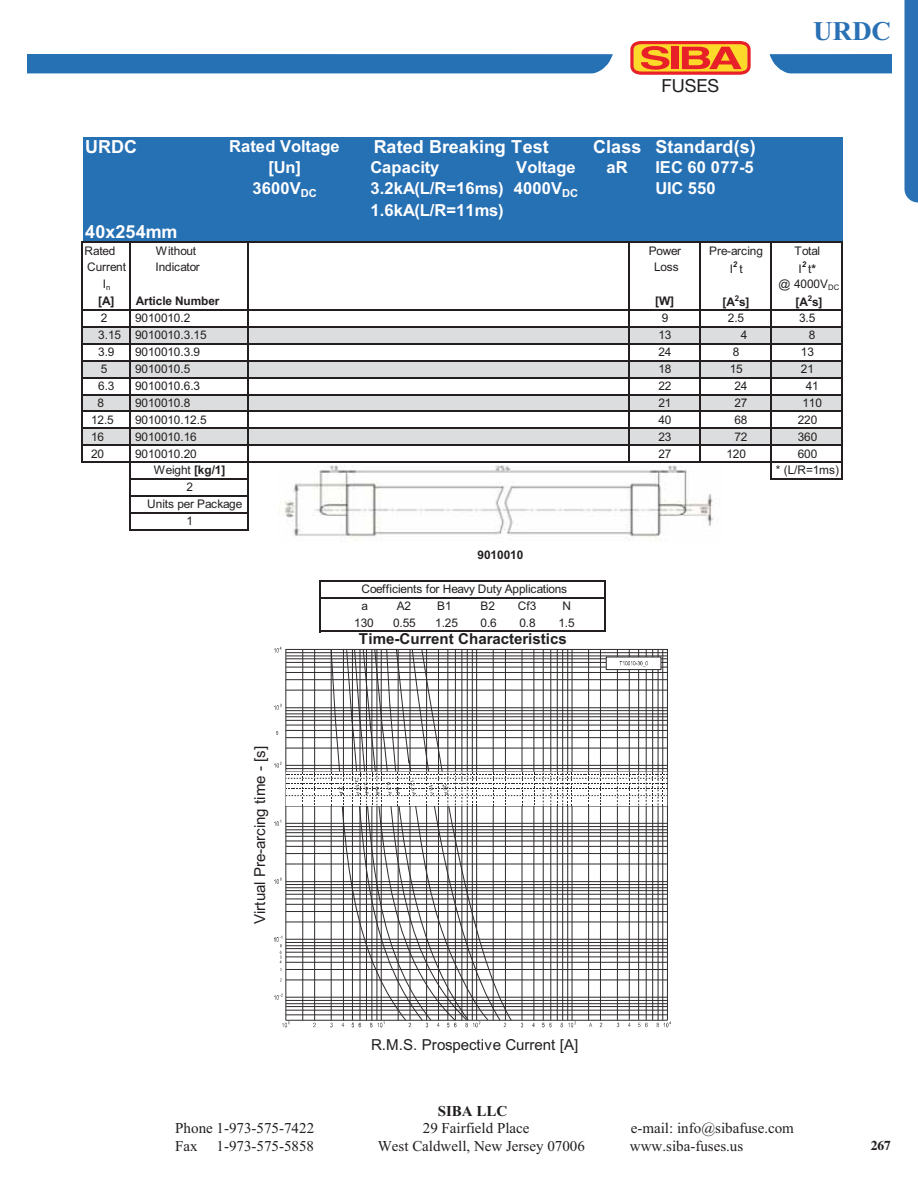
<style>
.page{position:relative;width:918px;height:1188px;background:#fff}
.page>*{position:absolute;margin:0;border:0;box-sizing:border-box;transform-origin:0 0}
.t1{font:700 27px "Times New Roman";color:#2a70b4}
.t2{font:18px "Arial Bold+T42";letter-spacing:.005em;color:#fff}
.t3{font:18px "Helvetica Neue";color:#221e1f}
.t4{font:16.5px "Arial Bold+T42";letter-spacing:.01em;color:#fff}
.t5{font:15.15px "Arial+T42";letter-spacing:-.005em;color:#231f20}
.t6{font:15.15px "Arial Bold+T42";letter-spacing:-.005em;color:#231f20}
.t7{font:15px "Times New Roman";color:#221e1f}
.t8{font:700 15px "Times New Roman";color:#221e1f}
.t9{font:700 13.5px "Times";color:#231f20}
.t10{font:11.85px/17px "Arial+T42";letter-spacing:-.01em;color:#231f20}
.t11{font:11.85px "Arial Bold+T42";letter-spacing:-.005em;color:#231f20}
.t12{font:7.95px "Arial Bold+T42";color:#231f20}
.t13{font:7.95px "Arial Bold Italic+T42";color:#231f20}
.s1{font-family:"Arial Bold+T42"}
</style>
<div class="page">
<div style="left:27px;top:54px;width:586px;height:19px;background:#2670b4"></div>
<svg style="left:770px;top:54px;width:121px;height:19px;background:#3177b7"></svg>
<svg style="left:630px;top:41px;width:121px;height:34px;background:#f1752f"></svg>
<div style="left:83px;top:137px;width:760px;height:106px;background:#2670b4"></div>
<div style="left:83px;top:327px;width:760px;height:17px;background:#dcddde"></div>
<div style="left:83px;top:361px;width:760px;height:17px;background:#dcddde"></div>
<div style="left:83px;top:395px;width:760px;height:17px;background:#dcddde"></div>
<div style="left:83px;top:428px;width:760px;height:18px;background:#dcddde"></div>
<hr style="left:130px;top:478px;width:119px;height:2px;background:#231f20">
<hr style="left:81px;top:242px;width:2px;height:221px;background:#231f20">
<hr style="left:129px;top:243px;width:1px;height:288px;background:#231f20">
<hr style="left:248px;top:243px;width:1px;height:288px;background:#231f20">
<hr style="left:628px;top:243px;width:1px;height:220px;background:#231f20">
<hr style="left:699px;top:243px;width:2px;height:220px;background:#231f20">
<hr style="left:770px;top:243px;width:2px;height:237px;background:#231f20">
<hr style="left:842px;top:243px;width:1px;height:237px;background:#231f20">
<hr style="left:319px;top:580px;width:1px;height:52px;background:#231f20">
<hr style="left:604px;top:581px;width:2px;height:51px;background:#231f20">
<hr style="left:83px;top:242px;width:760px;height:1px;background:#231f20">
<hr style="left:83px;top:309px;width:760px;height:2px;background:#231f20">
<hr style="left:83px;top:326px;width:760px;height:2px;background:#231f20">
<hr style="left:83px;top:343px;width:760px;height:2px;background:#231f20">
<hr style="left:83px;top:360px;width:760px;height:1px;background:#231f20">
<hr style="left:83px;top:377px;width:760px;height:1px;background:#231f20">
<hr style="left:83px;top:394px;width:760px;height:1px;background:#231f20">
<hr style="left:83px;top:411px;width:760px;height:1px;background:#231f20">
<hr style="left:83px;top:428px;width:760px;height:1px;background:#231f20">
<hr style="left:83px;top:445px;width:760px;height:1px;background:#231f20">
<hr style="left:83px;top:462px;width:760px;height:1px;background:#231f20">
<hr style="left:772px;top:478px;width:71px;height:2px;background:#231f20">
<hr style="left:130px;top:495px;width:119px;height:2px;background:#231f20">
<hr style="left:130px;top:512px;width:119px;height:2px;background:#231f20">
<hr style="left:130px;top:529px;width:119px;height:2px;background:#231f20">
<hr style="left:320px;top:580px;width:286px;height:1px;background:#231f20">
<hr style="left:320px;top:597px;width:286px;height:1px;background:#231f20">
<hr style="left:320px;top:631px;width:286px;height:1px;background:#231f20">
<img style="left:279px;top:465px;width:435px;height:76px">
<svg style="left:274px;top:647px;width:397px;height:380px"></svg>
<div style="left:905px;top:0;width:13px;height:202px;background:#2a70b4"></div>
<h2 class="t2" style="left:85px;top:140px;width:53px">URDC</h2>
<h2 class="t2" style="left:85px;top:225px;width:94px">40x254mm</h2>
<p class="t10" style="left:85px;top:243px;width:32px">Rated</p>
<p class="t10" style="left:156px;top:243px;width:42px">Without</p>
<h1 class="t1" style="left:813px;top:22px;width:79px">URDC</h1>
<h2 class="t3" style="left:662px;top:75px;width:59px">FUSES</h2>
<h3 class="t4" style="left:229px;top:140px;width:112px">Rated Voltage</h3>
<h3 class="t4" style="left:269px;top:161px;width:34px">[Un]</h3>
<h2 class="t2" style="left:374px;top:140px;width:177px">Rated Breaking Test</h2>
<h3 class="t4" style="left:370px;top:161px;width:70px">Capacity</h3>
<h3 class="t4" style="left:516px;top:161px;width:61px">Voltage</h3>
<h2 class="t2" style="left:593px;top:140px;width:50px">Class</h2>
<h3 class="t4" style="left:607px;top:161px;width:23px">aR</h3>
<h2 class="t2" style="left:656px;top:140px;width:102px">Standard(s)</h2>
<h3 class="t4" style="left:656px;top:161px;width:100px">IEC 60 077-5</h3>
<h3 class="t4" style="left:252px;top:182px;width:66px">3600V<sub>DC</sub></h3>
<h3 class="t4" style="left:514px;top:182px;width:66px">4000V<sub>DC</sub></h3>
<h3 class="t4" style="left:370px;top:183px;width:135px">3.2kA(L/R=16ms)</h3>
<h3 class="t4" style="left:656px;top:183px;width:62px">UIC 550</h3>
<h3 class="t4" style="left:370px;top:204px;width:135px">1.6kA(L/R=11ms)</h3>
<p class="t10" style="left:649px;top:243px;width:34px">Power</p>
<p class="t10" style="left:709px;top:243px;width:55px">Pre-arcing</p>
<p class="t10" style="left:795px;top:243px;width:27px">Total</p>
<p class="t10" style="left:87px;top:260px;width:40px">Current</p>
<p class="t10" style="left:654px;top:260px;width:26px">Loss</p>
<p class="t10" style="left:156px;top:260px;width:46px">Indicator</p>
<p class="t13" style="left:733px;top:259px;width:6px">2</p>
<p class="t13" style="left:802px;top:259px;width:6px">2</p>
<p class="t10" style="left:808px;top:261px;width:9px">t<span class="s1">*</span></p>
<p class="t10" style="left:739px;top:261px;width:5px">t</p>
<p class="t10" style="left:798px;top:261px;width:5px">I</p>
<p class="t10" style="left:730px;top:261px;width:5px">I</p>
<p class="t10" style="left:103px;top:276px;width:9px">I<sub>n</sub></p>
<p class="t10" style="left:779px;top:276px;width:62px">@ 4000V<sub>DC</sub></p>
<p class="t11" style="left:98px;top:297px;width:18px">[A]</p>
<p class="t11" style="left:136px;top:297px;width:85px">Article Number</p>
<p class="t11" style="left:655px;top:297px;width:21px">[W]</p>
<p class="t12" style="left:735px;top:295px;width:6px">2</p>
<p class="t11" style="left:723px;top:298px;width:28px">[A s]</p>
<p class="t12" style="left:808px;top:295px;width:6px">2</p>
<p class="t11" style="left:796px;top:298px;width:28px">[A s]</p>
<p class="t10" style="left:101px;top:311px;width:8px">2</p>
<p class="t10" style="left:135px;top:311px;width:57px">9010010.2</p>
<p class="t10" style="left:662px;top:311px;width:8px">9</p>
<p class="t10" style="left:728px;top:311px;width:18px">2.5</p>
<p class="t10" style="left:799px;top:311px;width:18px">3.5</p>
<p class="t10" style="left:98px;top:328px;width:24px">3.15</p>
<p class="t10" style="left:135px;top:328px;width:73px">9010010.3.15</p>
<p class="t10" style="left:658px;top:328px;width:15px">13</p>
<p class="t10" style="left:741px;top:328px;width:8px">4</p>
<p class="t10" style="left:809px;top:328px;width:8px">8</p>
<p class="t10" style="left:98px;top:345px;width:18px">3.9</p>
<p class="t10" style="left:135px;top:345px;width:67px">9010010.3.9</p>
<p class="t10" style="left:658px;top:345px;width:15px">24</p>
<p class="t10" style="left:733px;top:345px;width:8px">8</p>
<p class="t10" style="left:801px;top:345px;width:15px">13</p>
<p class="t10" style="left:101px;top:361px;width:8px">5</p>
<p class="t10" style="left:135px;top:361px;width:57px">9010010.5</p>
<p class="t10" style="left:658px;top:361px;width:15px">18</p>
<p class="t10" style="left:730px;top:361px;width:15px">15</p>
<p class="t10" style="left:801px;top:361px;width:15px">21</p>
<p class="t10" style="left:98px;top:378px;width:18px">6.3</p>
<p class="t10" style="left:135px;top:378px;width:67px">9010010.6.3</p>
<p class="t10" style="left:658px;top:378px;width:15px">22</p>
<p class="t10" style="left:734px;top:378px;width:15px">24</p>
<p class="t10" style="left:806px;top:378px;width:15px">41</p>
<p class="t10" style="left:98px;top:395px;width:8px">8</p>
<p class="t10" style="left:135px;top:395px;width:57px">9010010.8</p>
<p class="t10" style="left:658px;top:395px;width:15px">21</p>
<p class="t10" style="left:734px;top:395px;width:15px">27</p>
<p class="t10" style="left:802px;top:395px;width:21px">110</p>
<p class="t10" style="left:91px;top:412px;width:24px">12.5</p>
<p class="t10" style="left:135px;top:412px;width:73px">9010010.12.5</p>
<p class="t10" style="left:658px;top:412px;width:15px">40</p>
<p class="t10" style="left:734px;top:412px;width:15px">68</p>
<p class="t10" style="left:798px;top:412px;width:21px">220</p>
<p class="t10" style="left:91px;top:429px;width:15px">16</p>
<p class="t10" style="left:91px;top:446px;width:15px">20</p>
<p class="t10" style="left:135px;top:429px;width:63px">9010010.16</p>
<p class="t10" style="left:135px;top:446px;width:63px">9010010.20</p>
<p class="t10" style="left:154px;top:463px;width:73px">Weight <span class="s1">[kg/1]</span></p>
<p class="t10" style="left:186px;top:480px;width:8px">2</p>
<p class="t10" style="left:147px;top:497px;width:97px">Units per Package</p>
<p class="t10" style="left:186px;top:514px;width:8px">1</p>
<p class="t5" style="left:254px;top:924px;width:180px;rotate:-90deg">Virtual Pre-arcing time - [s]</p>
<p class="t11" style="left:477px;top:551px;width:47px">9010010</p>
<p class="t10" style="left:361px;top:581px;width:207px">Coefficients for Heavy Duty Applications a</p>
<p class="t10" style="left:397px;top:598px;width:16px">A2</p>
<p class="t10" style="left:437px;top:598px;width:16px">B1</p>
<p class="t10" style="left:481px;top:598px;width:16px">B2</p>
<p class="t10" style="left:518px;top:598px;width:20px">Cf3</p>
<p class="t10" style="left:562px;top:598px;width:10px">N</p>
<p class="t10" style="left:354px;top:615px;width:21px">130</p>
<p class="t10" style="left:393px;top:615px;width:24px">0.55</p>
<p class="t10" style="left:435px;top:615px;width:24px">1.25</p>
<p class="t10" style="left:481px;top:615px;width:18px">0.6</p>
<p class="t10" style="left:519px;top:615px;width:18px">0.8</p>
<p class="t10" style="left:558px;top:615px;width:18px">1.5</p>
<p class="t6" style="left:359px;top:634px;width:209px">Time-Current Characteristics</p>
<p class="t10" style="left:658px;top:429px;width:15px">23</p>
<p class="t10" style="left:734px;top:429px;width:15px">72</p>
<p class="t10" style="left:798px;top:429px;width:21px">360</p>
<p class="t10" style="left:658px;top:446px;width:15px">27</p>
<p class="t10" style="left:726px;top:446px;width:21px">120</p>
<p class="t10" style="left:798px;top:446px;width:21px">600</p>
<p class="t10" style="left:776px;top:463px;width:65px">* (L/R=1ms)</p>
<p class="t5" style="left:371px;top:1040px;width:209px">R.M.S. Prospective Current [A]</p>
<p class="t8" style="left:438px;top:1102px;width:71px">SIBA LLC</p>
<p class="t7" style="left:175px;top:1119px;width:140px">Phone 1-973-575-7422</p>
<p class="t7" style="left:423px;top:1119px;width:108px">29 Fairfield Place</p>
<p class="t7" style="left:631px;top:1119px;width:165px">e-mail: info@sibafuse.com</p>
<p class="t7" style="left:175px;top:1137px;width:140px">Fax 1-973-575-5858</p>
<p class="t7" style="left:378px;top:1137px;width:209px">West Caldwell, New Jersey 07006</p>
<p class="t7" style="left:630px;top:1137px;width:115px">www.siba-fuses.us</p>
<p class="t9" style="left:871px;top:1140px;width:22px">267</p>
</div>
